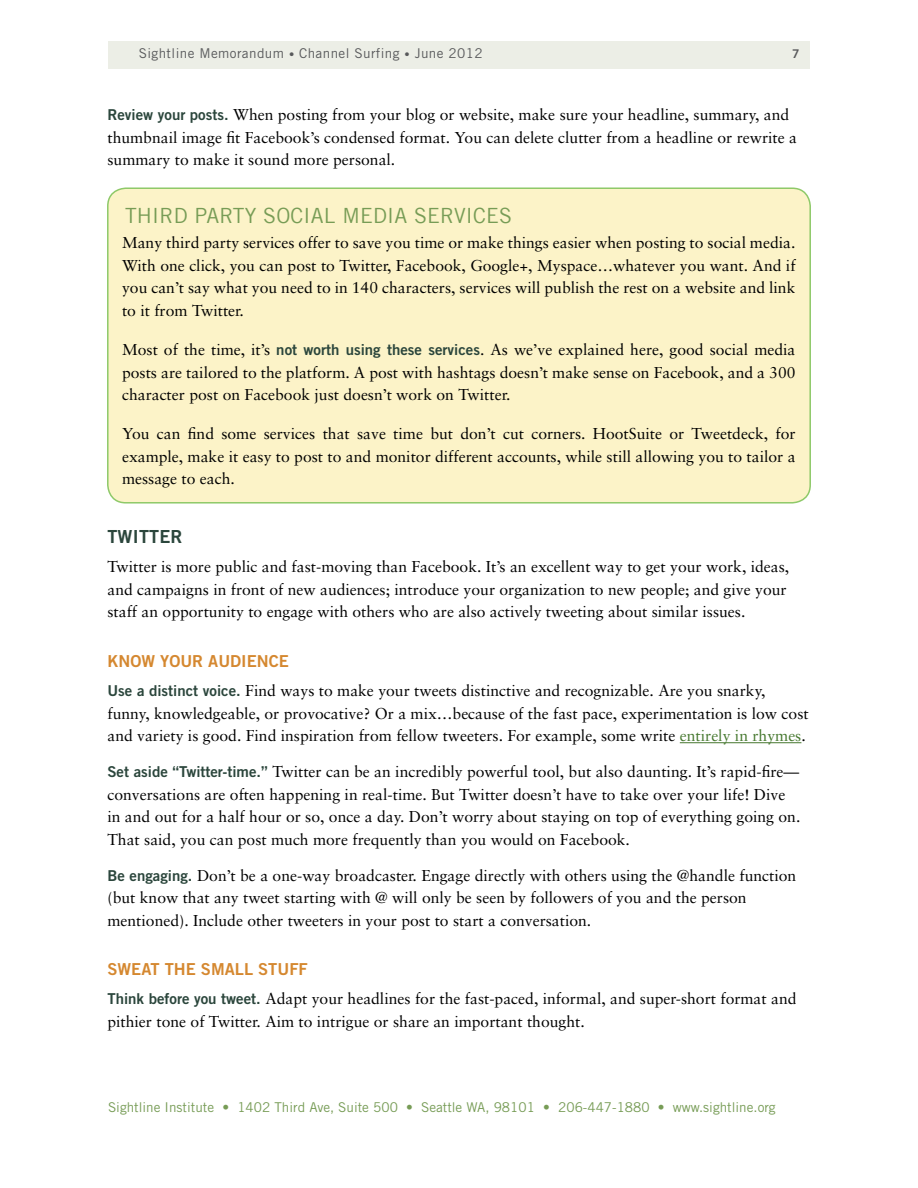
<style>
.page{position:relative;width:918px;height:1188px;background:#fff}
.page>*{position:absolute;margin:0;border:0;box-sizing:border-box;transform-origin:0 0}
.t1{font:21px "Trade Gothic LT Com";letter-spacing:.01em;color:#779c56}
.t2{font:18px "Trade Gothic LT Std Bd 2";letter-spacing:.01em;color:#2b463c}
.t3{font:16.5px "Trade Gothic LT Std Bd 2";color:#d58830}
.t4{font:15.75px/22.5px "Sabon";color:#000}
.t5{font:13.5px "Trade Gothic LT Std";color:#779c56}
.t6{font:13.5px "Trade Gothic LT Std";letter-spacing:.03em;color:#58595b}
.t7{font:12px "Trade Gothic LT Std Bd 2";color:#58595b}
.s1{font-size:10.5px}
.s2{font-family:"Trade Gothic LT Std Bd 2";font-size:15px;color:#2b463c}
.s3{color:#46782f}
</style>
<div class="page">
<div style="left:108px;top:41px;width:702px;height:28px;background:#eceee6"></div>
<hr style="left:680px;top:742px;width:121px;height:1px;background:#46782f">
<div style="left:108px;top:188px;width:702px;height:315px;background:#fcf3c8;border-radius:18px"></div>
<div style="left:107px;top:188px;width:704px;height:316px;border:2px solid #8ec969;border-radius:18px"></div>
<p class="t6" style="left:139px;top:45px;width:346px">Sightline Memorandum <span class="s1">•</span> Channel Surfing <span class="s1">•</span> June 2012</p>
<p class="t7" style="left:792px;top:46px;width:9px">7</p>
<p class="t4" style="left:107px;top:103px;width:691px"><span class="s2">Review your posts.</span> When posting from your blog or website, make sure your headline, summary, and thumbnail image fit Facebook’s condensed format. You can delete clutter from a headline or rewrite a summary to make it sound more personal.</p>
<h1 class="t1" style="left:125px;top:202px;width:389px">THIRD PARTY SOCIAL MEDIA SERVICES</h1>
<p class="t4" style="left:122px;top:232px;width:675px;text-align:justify">Many third party services offer to save you time or make things easier when posting to social media.<br>With one click, you can post to Twitter, Facebook, Google+, Myspace…whatever you want. And if you can’t say what you need to in 140 characters, services will publish the rest on a website and link to it from Twitter.</p>
<p class="t4" style="left:122px;top:338px;width:675px;text-align:justify">Most of the time, it’s <span class="s2">not worth using these services</span>. As we’ve explained here, good social media posts are tailored to the platform. A post with hashtags doesn’t make sense on Facebook, and a 300 character post on Facebook just doesn’t work on Twitter.</p>
<p class="t4" style="left:122px;top:422px;width:675px;text-align:justify">You can find some services that save time but don’t cut corners. HootSuite or Tweetdeck, for example, make it easy to post to and monitor different accounts, while still allowing you to tailor a message to each.</p>
<p class="t2" style="left:107px;top:526px;width:77px">TWITTER</p>
<p class="t4" style="left:107px;top:556px;width:683px">Twitter is more public and fast-moving than Facebook. It’s an excellent way to get your work, ideas, and campaigns in front of new audiences; introduce your organization to new people; and give your staff an opportunity to engage with others who are also actively tweeting about similar issues.</p>
<p class="t3" style="left:107px;top:651px;width:183px">KNOW YOUR AUDIENCE</p>
<p class="t4" style="left:107px;top:679px;width:703px"><span class="s2">Use a distinct voice.</span> Find ways to make your tweets distinctive and recognizable. Are you snarky, funny, knowledgeable, or provocative? Or a mix…because of the fast pace, experimentation is low cost and variety is good. Find inspiration from fellow tweeters. For example, some write <span class="s3">entirely in rhymes</span>.</p>
<p class="t4" style="left:107px;top:760px;width:695px"><span class="s2">Set aside “Twitter-time.”</span> Twitter can be an incredibly powerful tool, but also daunting. It’s rapid-fire— conversations are often happening in real-time. But Twitter doesn’t have to take over your life! Dive in and out for a half hour or so, once a day. Don’t worry about staying on top of everything going on.<br>That said, you can post much more frequently than you would on Facebook.</p>
<p class="t4" style="left:107px;top:864px;width:690px"><span class="s2">Be engaging.</span> Don’t be a one-way broadcaster. Engage directly with others using the @handle function (but know that any tweet starting with @ will only be seen by followers of you and the person mentioned). Include other tweeters in your post to start a conversation.</p>
<p class="t3" style="left:107px;top:959px;width:202px">SWEAT THE SMALL STUFF</p>
<p class="t4" style="left:107px;top:988px;width:691px"><span class="s2">Think before you tweet.</span> Adapt your headlines for the fast-paced, informal, and super-short format and pithier tone of Twitter. Aim to intrigue or share an important thought.</p>
<p class="t5" style="left:108px;top:1099px;width:669px">Sightline Institute • 1402 Third Ave, Suite 500 • Seattle WA, 98101 • 206-447-1880 • www.sightline.org</p>
</div>
